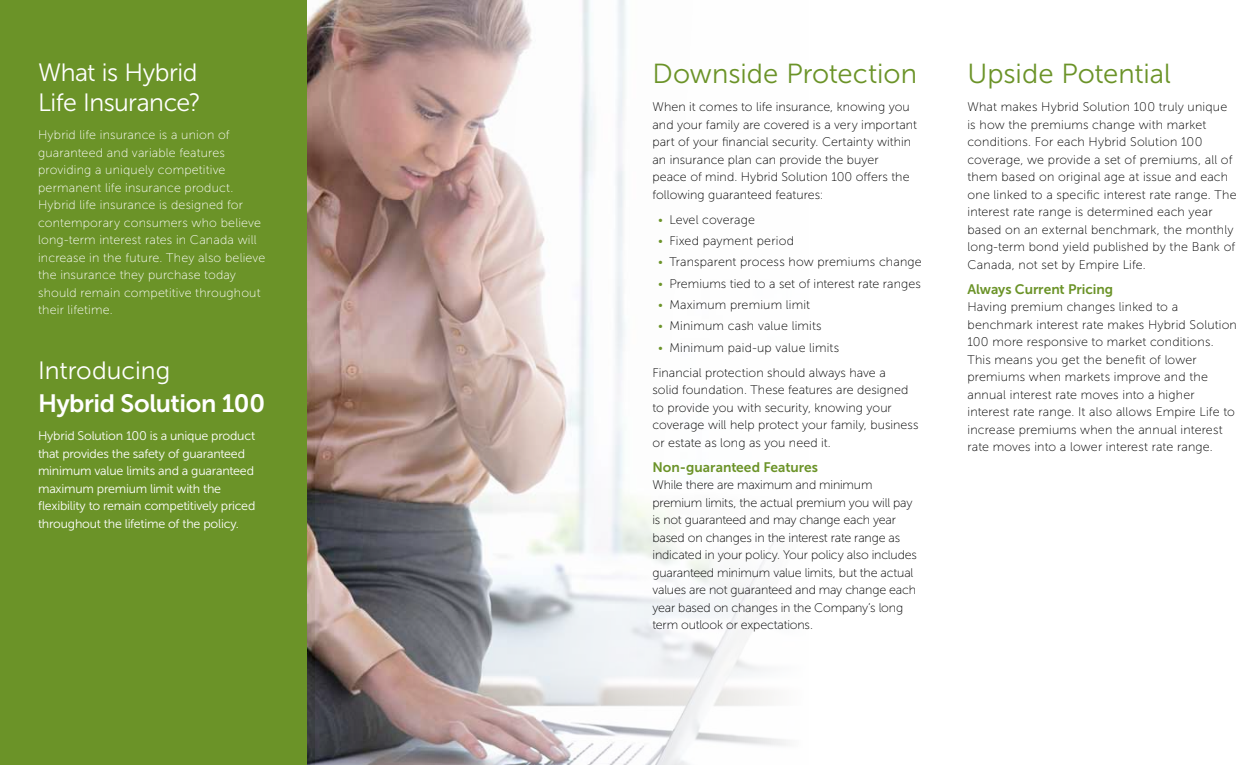
<style>
.page{position:relative;width:1260px;height:765px;background:#fff}
.page>*{position:absolute;margin:0;border:0;box-sizing:border-box;transform-origin:0 0}
.t1{font:27.5px "Museo Sans 300";color:#6b9328}
.t2{font:25px/30px "Museo Sans 300";letter-spacing:-.02em;color:#fff}
.t3{font:25px "Museo Sans 700";letter-spacing:-.015em;color:#fff}
.t4{font:25px "Museo Sans 300";color:#fff}
.t5{font:13.75px "Museo Sans 700";letter-spacing:-.005em;color:#6b9328}
.t6{font:12.5px/17.5px "Museo Sans 100";letter-spacing:.005em;color:#000}
.t7{font:12.5px/17.5px "Museo Sans 100";letter-spacing:-.015em;color:#000}
.t8{font:12.5px/17.5px "Museo Sans 100";letter-spacing:.015em;color:#fff}
.t9{font:12.5px/17.5px "Museo Sans 300";letter-spacing:-.015em;color:#fff}
.s1{color:#6b9328}
</style>
<div class="page">
<div style="left:0;top:0;width:315px;height:765px;background:#6b9328"></div>
<img style="left:308px;top:0;width:478px;height:765px">
<h2 class="t2" style="left:38px;top:57px;width:164px">What is Hybrid<br>Life Insurance?</h2>
<p class="t8" style="left:38px;top:126px;width:229px">Hybrid life insurance is a union of guaranteed and variable features providing a uniquely competitive permanent life insurance product.<br>Hybrid life insurance is designed for contemporary consumers who believe long-term interest rates in Canada will increase in the future. They also believe the insurance they purchase today should remain competitive throughout their lifetime.</p>
<h2 class="t4" style="left:38px;top:357px;width:134px">Introducing</h2>
<h2 class="t3" style="left:38px;top:389px;width:229px">Hybrid Solution 100</h2>
<p class="t9" style="left:38px;top:427px;width:219px">Hybrid Solution 100 is a unique product that provides the safety of guaranteed minimum value limits and a guaranteed maximum premium limit with the flexibility to remain competitively priced throughout the lifetime of the policy.</p>
<h1 class="t1" style="left:652px;top:58px;width:266px">Downside Protection</h1>
<p class="t6" style="left:652px;top:98px;width:266px">When it comes to life insurance, knowing you and your family are covered is a very important part of your financial security. Certainty within an insurance plan can provide the buyer<br>peace of mind. Hybrid Solution 100 offers the following guaranteed features:</p>
<p class="t6" style="left:658px;top:211px;width:99px"><span class="s1">•</span> Level coverage</p>
<p class="t6" style="left:658px;top:232px;width:137px"><span class="s1">•</span> Fixed payment period</p>
<p class="t6" style="left:658px;top:253px;width:265px"><span class="s1">•</span> Transparent process how premiums change</p>
<p class="t6" style="left:658px;top:275px;width:264px"><span class="s1">•</span> Premiums tied to a set of interest rate ranges</p>
<p class="t6" style="left:658px;top:296px;width:154px"><span class="s1">•</span> Maximum premium limit</p>
<p class="t6" style="left:658px;top:317px;width:165px"><span class="s1">•</span> Minimum cash value limits</p>
<p class="t6" style="left:652px;top:335px;width:235px;line-height:25px;text-indent:6px"><span class="s1">•</span> Minimum paid-up value limits<br>Financial protection should always have a</p>
<p class="t6" style="left:652px;top:381px;width:268px">solid foundation. These features are designed to provide you with security, knowing your coverage will help protect your family, business or estate as long as you need it.</p>
<p class="t5" style="left:652px;top:459px;width:167px">Non-guaranteed Features</p>
<p class="t7" style="left:652px;top:476px;width:266px">While there are maximum and minimum premium limits, the actual premium you will pay is not guaranteed and may change each year based on changes in the interest rate range as indicated in your policy. Your policy also includes guaranteed minimum value limits, but the actual values are not guaranteed and may change each year based on changes in the Company’s long term outlook or expectations.</p>
<h1 class="t1" style="left:968px;top:58px;width:205px">Upside Potential</h1>
<p class="t6" style="left:968px;top:98px;width:271px">What makes Hybrid Solution 100 truly unique is how the premiums change with market conditions. For each Hybrid Solution 100 coverage, we provide a set of premiums, all of them based on original age at issue and each one linked to a specific interest rate range. The interest rate range is determined each year based on an external benchmark, the monthly long-term bond yield published by the Bank of Canada, not set by Empire Life.</p>
<p class="t5" style="left:968px;top:281px;width:147px">Always Current Pricing</p>
<p class="t6" style="left:968px;top:298px;width:271px">Having premium changes linked to a benchmark interest rate makes Hybrid Solution 100 more responsive to market conditions.<br>This means you get the benefit of lower premiums when markets improve and the annual interest rate moves into a higher interest rate range. It also allows Empire Life to increase premiums when the annual interest rate moves into a lower interest rate range.</p>
</div>
